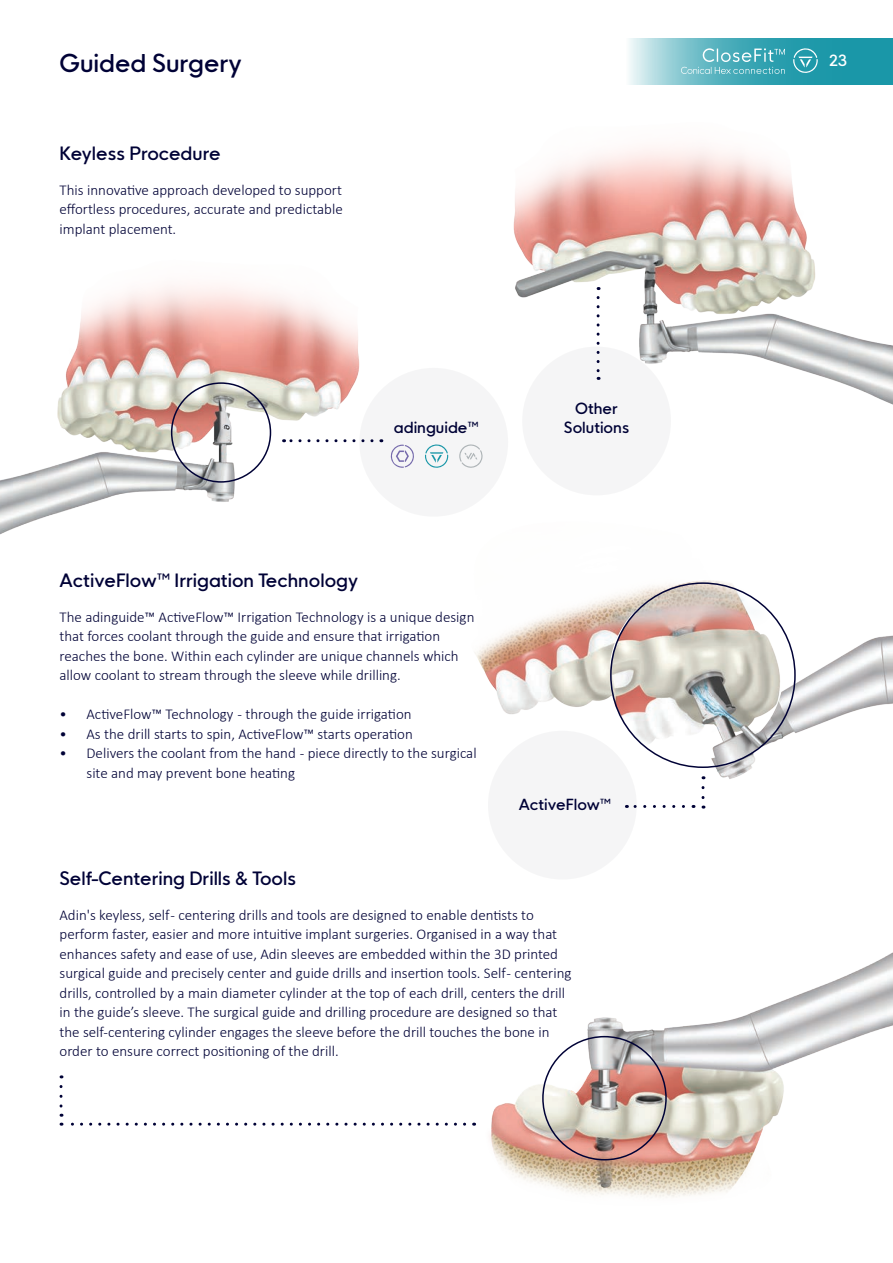
<style>
.page{position:relative;width:893px;height:1263px;background:#fff}
.page>*{position:absolute;margin:0;border:0;box-sizing:border-box;transform-origin:0 0}
.t1{font:24px "HK Nova Medium R";color:#000236}
.t2{font:18px "HK Nova Medium R";color:#000236}
.t3{font:300 15px/19.5px "Calibri";color:#000236}
.t4{font:15px "HK Nova Medium R";color:#000236}
.t5{font:15px "HK Nova Medium R";color:#fff}
</style>
<div class="page">
<img style="left:513px;top:84px;width:380px;height:321px">
<img style="left:0;top:285px;width:360px;height:250px">
<div style="left:171px;top:382px;width:100px;height:101px;border:2px solid #000236;border-radius:50%"></div>
<img style="left:475px;top:580px;width:418px;height:229px">
<div style="left:488px;top:731px;width:149px;height:148px;background:#f5f5f6;border-radius:50%"></div>
<div style="left:522px;top:347px;width:149px;height:148px;background:#f5f5f6;border-radius:50%"></div>
<div style="left:359px;top:368px;width:149px;height:149px;background:#f5f5f6;border-radius:50%"></div>
<svg style="left:391px;top:445px;width:23px;height:23px"></svg>
<svg style="left:459px;top:444px;width:23px;height:24px"></svg>
<svg style="left:425px;top:444px;width:23px;height:24px"></svg>
<svg style="left:626px;top:805px;width:57px;height:3px"></svg>
<svg style="left:61px;top:1123px;width:377px;height:3px"></svg>
<svg style="left:60px;top:1086px;width:3px;height:31px"></svg>
<svg style="left:284px;top:439px;width:88px;height:3px"></svg>
<svg style="left:597px;top:297px;width:3px;height:83px"></svg>
<svg style="left:701px;top:787px;width:3px;height:21px"></svg>
<img style="left:438px;top:952px;width:455px;height:246px">
<div style="left:542px;top:1036px;width:125px;height:124px;border:2px solid #000236;border-radius:50%"></div>
<svg style="left:629px;top:38px;width:264px;height:46px"></svg>
<svg style="left:681px;top:48px;width:104px;height:26px"></svg>
<svg style="left:793px;top:47px;width:25px;height:27px"></svg>
<h1 class="t1" style="left:60px;top:43px;width:184px">Guided Surgery</h1>
<p class="t2" style="left:60px;top:138px;width:163px">Keyless Procedure</p>
<p class="t3" style="left:60px;top:180px;width:285px;text-align:justify">This innovative approach developed to support effortless procedures, accurate and predictable implant placement.</p>
<p class="t4" style="left:575px;top:395px;width:44px">Other</p>
<p class="t4" style="left:394px;top:415px;width:86px">adinguide™</p>
<p class="t4" style="left:564px;top:415px;width:67px">Solutions</p>
<p class="t2" style="left:60px;top:565px;width:300px">ActiveFlow™ Irrigation Technology</p>
<p class="t3" style="left:60px;top:607px;width:416px">The adinguide™ ActiveFlow™ Irrigation Technology is a unique design that forces coolant through the guide and ensure that irrigation reaches the bone. Within each cylinder are unique channels which allow coolant to stream through the sleeve while drilling.</p>
<p class="t3" style="left:60px;top:704px;width:354px">• ActiveFlow™ Technology - through the guide irrigation</p>
<p class="t3" style="left:60px;top:724px;width:355px">• As the drill starts to spin, ActiveFlow™ starts operation</p>
<p class="t3" style="left:87px;top:743px;width:392px;text-indent:-27px">• Delivers the coolant from the hand - piece directly to the surgical site and may prevent bone heating</p>
<p class="t2" style="left:60px;top:863px;width:238px">Self-Centering Drills &amp; Tools</p>
<p class="t4" style="left:519px;top:791px;width:94px">ActiveFlow™</p>
<p class="t3" style="left:60px;top:905px;width:513px">Adin's keyless, self - centering drills and tools are designed to enable dentists to perform faster, easier and more intuitive implant surgeries. Organised in a way that enhances safety and ease of use, Adin sleeves are embedded within the 3D printed surgical guide and precisely center and guide drills and insertion tools. Self - centering drills, controlled by a main diameter cylinder at the top of each drill, centers the drill in the guide’s sleeve. The surgical guide and drilling procedure are designed so that the self-centering cylinder engages the sleeve before the drill touches the bone in order to ensure correct positioning of the drill.</p>
<p class="t5" style="left:829px;top:48px;width:20px">23</p>
</div>
